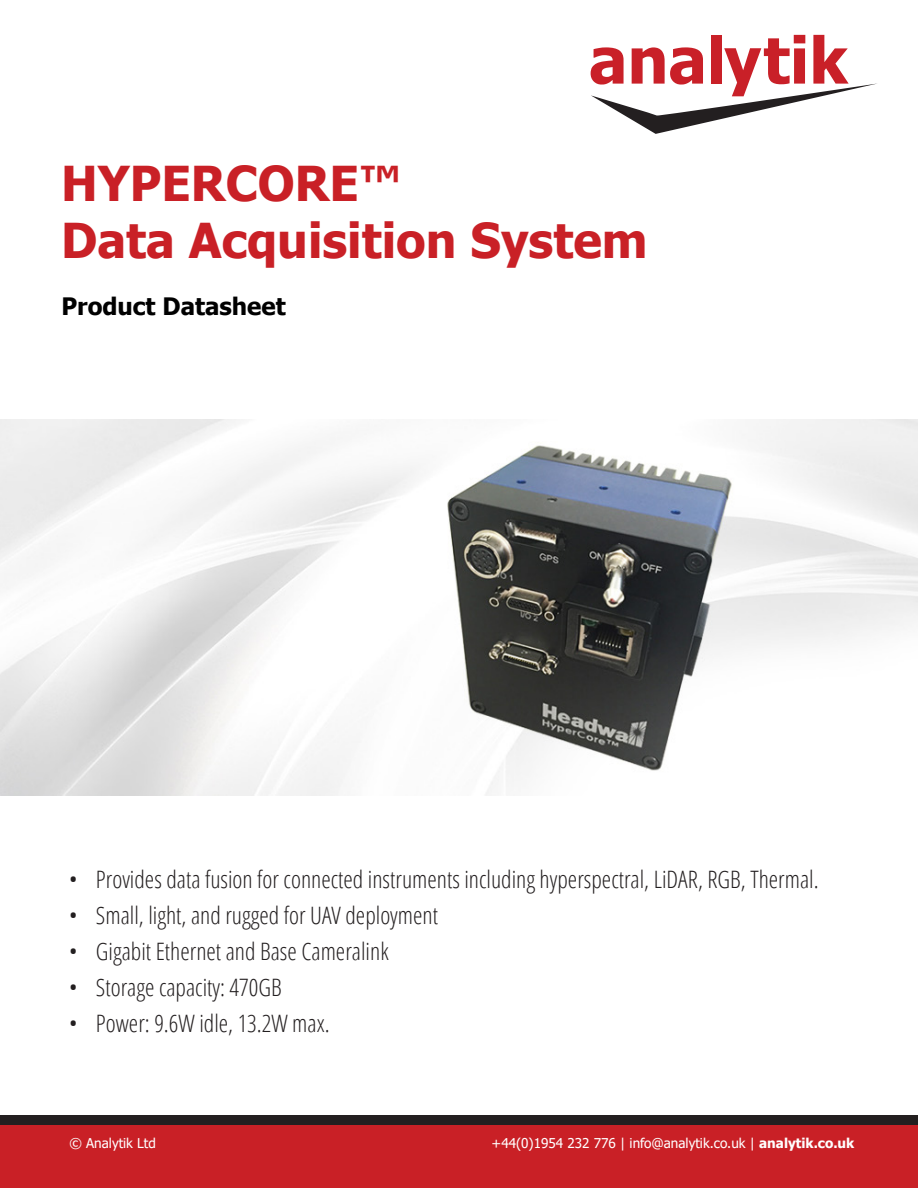
<style>
.page{position:relative;width:918px;height:1188px;background:#fff}
.page>*{position:absolute;margin:0;border:0;box-sizing:border-box;transform-origin:0 0}
.t1{font:700 48px/57.6px "Tahoma";color:#c92026}
.t2{font:300 condensed 24px "Open Sans";color:#231f20}
.t3{font:700 24px "Tahoma";color:#000}
.t4{font:13.5px "Tahoma";color:#fff}
.s1{font-weight:700}
</style>
<div class="page">
<img style="left:0;top:419px;width:918px;height:377px">
<svg style="left:591px;top:35px;width:286px;height:99px"></svg>
<div style="left:0;top:1125px;width:918px;height:63px;background:#c92026"></div>
<div style="left:0;top:1116px;width:918px;height:9px;background:#231f20"></div>
<h1 class="t1" style="left:61px;top:156px;width:588px">HYPERCORE™<br>Data Acquisition System</h1>
<p class="t3" style="left:61px;top:289px;width:226px">Product Datasheet</p>
<p class="t2" style="left:69px;top:863px;width:751px">• Provides data fusion for connected instruments including hyperspectral, LiDAR, RGB, Thermal.</p>
<p class="t2" style="left:69px;top:899px;width:371px">• Small, light, and rugged for UAV deployment</p>
<p class="t2" style="left:69px;top:935px;width:321px">• Gigabit Ethernet and Base Cameralink</p>
<p class="t2" style="left:69px;top:971px;width:214px">• Storage capacity: 470GB</p>
<p class="t2" style="left:69px;top:1007px;width:262px">• Power: 9.6W idle, 13.2W max.</p>
<p class="t4" style="left:69px;top:1134px;width:88px">© Analytik Ltd</p>
<p class="t4" style="left:492px;top:1134px;width:364px">+44(0)1954 232 776 | info@analytik.co.uk | <span class="s1">analytik.co.uk</span></p>
</div>
